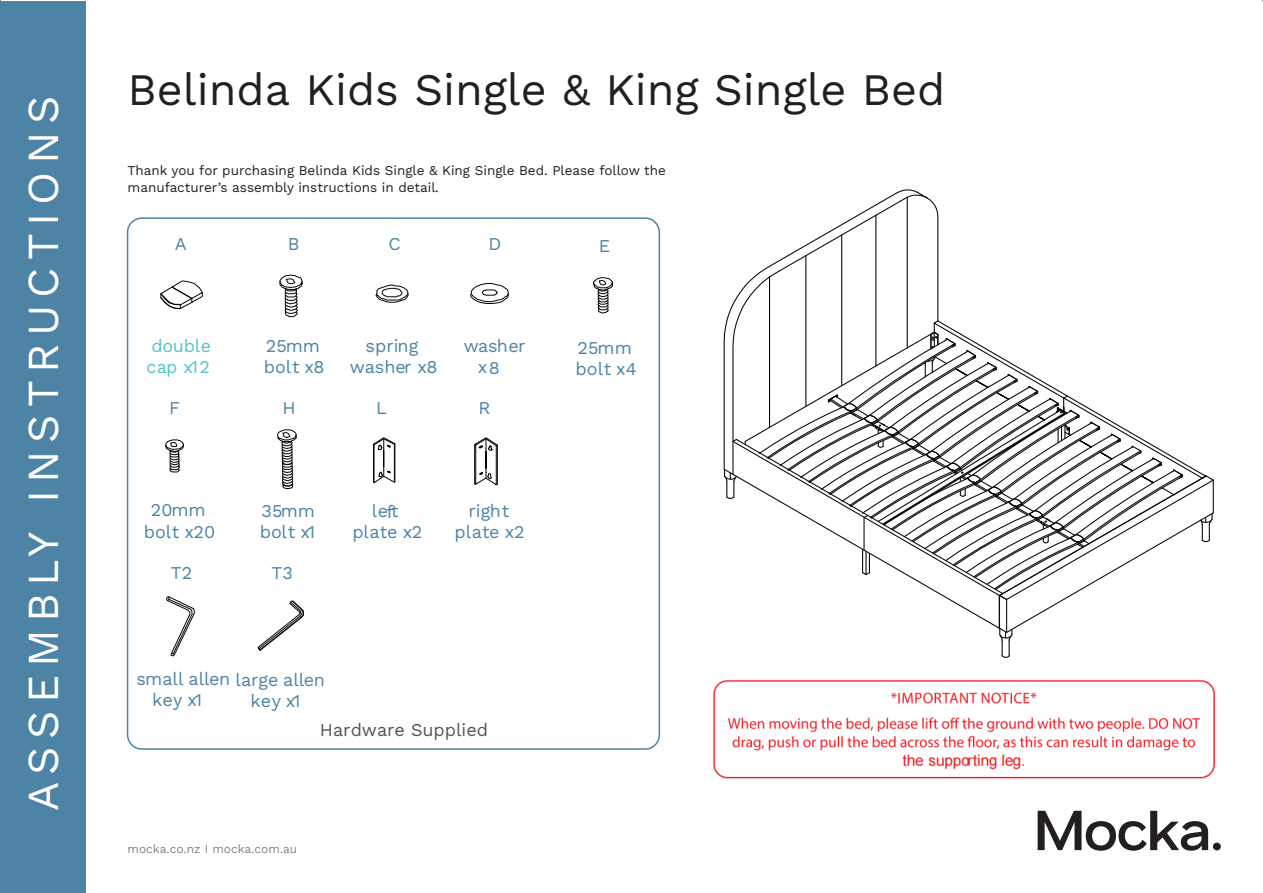
<style>
.page{position:relative;width:1263px;height:893px;background:#fff}
.page>*{position:absolute;margin:0;border:0;box-sizing:border-box;transform-origin:0 0}
.t1{font:45px "Work Sans";color:#231f20}
.t2{font:44.25px "Work Sans";letter-spacing:.17em;color:#fff}
.t3{font:18px/21.3px "Work Sans";color:#4d84a6}
.t4{font:18px "Work Sans";color:#545453}
.t5{font:18px/20.9px "Work Sans";letter-spacing:-.005em;color:#52c4cb}
.t6{font:18px/21.8px "Work Sans";letter-spacing:-.025em;color:#4d84a6}
.t7{font:13.5px/16.5px "Work Sans";color:#231f20}
.t8{font:12px "Work Sans";color:#808285}
</style>
<div class="page">
<div style="left:0;top:1px;width:85px;height:891px;background:#4d84a6"></div>
<svg style="left:1037px;top:811px;width:171px;height:40px"></svg>
<div style="left:1213px;top:843px;width:8px;height:7px;background:#231f20;border-radius:50%"></div>
<svg style="left:126px;top:217px;width:535px;height:533px"></svg>
<svg style="left:277px;top:429px;width:20px;height:60px"></svg>
<svg style="left:593px;top:277px;width:20px;height:37px"></svg>
<svg style="left:373px;top:437px;width:23px;height:47px"></svg>
<svg style="left:474px;top:437px;width:24px;height:49px"></svg>
<svg style="left:160px;top:280px;width:43px;height:29px"></svg>
<svg style="left:279px;top:274px;width:24px;height:43px"></svg>
<svg style="left:375px;top:285px;width:34px;height:18px"></svg>
<svg style="left:470px;top:283px;width:39px;height:21px"></svg>
<svg style="left:257px;top:600px;width:47px;height:52px"></svg>
<svg style="left:166px;top:596px;width:29px;height:61px"></svg>
<svg style="left:165px;top:439px;width:19px;height:34px"></svg>
<svg style="left:726px;top:189px;width:190px;height:130px"></svg>
<svg style="left:805px;top:191px;width:134px;height:128px"></svg>
<svg style="left:723px;top:319px;width:491px;height:339px"></svg>
<hr style="left:907px;top:197px;width:1px;height:151px;background:#050504">
<hr style="left:769px;top:277px;width:1px;height:150px;background:#050504">
<img style="left:713px;top:679px;width:502px;height:100px">
<h2 class="t2" style="left:10px;top:811px;width:717px;rotate:-90deg">ASSEMBLY INSTRUCTIONS</h2>
<h1 class="t1" style="left:128px;top:56px;width:819px">Belinda Kids Single &amp; King Single Bed</h1>
<p class="t7" style="left:128px;top:162px;width:540px">Thank you for purchasing Belinda Kids Single &amp; King Single Bed. Please follow the manufacturer’s assembly instructions in detail.</p>
<p class="t3" style="left:175px;top:233px;width:13px">A</p>
<p class="t3" style="left:288px;top:233px;width:13px">B</p>
<p class="t3" style="left:389px;top:233px;width:14px">C</p>
<p class="t3" style="left:488px;top:232px;width:14px">D</p>
<p class="t5" style="left:147px;top:335px;width:66px">double cap x12</p>
<p class="t3" style="left:169px;top:397px;width:12px">F</p>
<p class="t3" style="left:264px;top:335px;width:62px;line-height:20.9px">25mm bolt x8</p>
<p class="t3" style="left:283px;top:397px;width:15px">H</p>
<p class="t3" style="left:350px;top:335px;width:89px;line-height:20.9px;text-align:center">spring washer x8</p>
<p class="t3" style="left:376px;top:397px;width:12px">L</p>
<p class="t6" style="left:478px;top:334px;width:49px;text-indent:-14px">washer x8</p>
<p class="t3" style="left:479px;top:397px;width:13px">R</p>
<p class="t3" style="left:144px;top:499px;width:73px;text-align:center">20mm bolt x20</p>
<p class="t3" style="left:171px;top:561px;width:23px">T2</p>
<p class="t3" style="left:260px;top:500px;width:57px">35mm bolt x1</p>
<p class="t3" style="left:272px;top:561px;width:23px">T3</p>
<p class="t3" style="left:352px;top:500px;width:72px;text-align:center">left plate x2</p>
<p class="t3" style="left:454px;top:500px;width:72px;text-align:center">right plate x2</p>
<p class="t3" style="left:250px;top:668px;width:76px;text-indent:-114px">small allen large allen key x1</p>
<p class="t3" style="left:152px;top:688px;width:52px">key x1</p>
<p class="t4" style="left:320px;top:716px;width:170px">Hardware Supplied</p>
<p class="t8" style="left:128px;top:840px;width:171px">mocka.co.nz I mocka.com.au</p>
<p class="t3" style="left:599px;top:234px;width:13px">E</p>
<p class="t3" style="left:575px;top:336px;width:63px">25mm bolt x4</p>
</div>
